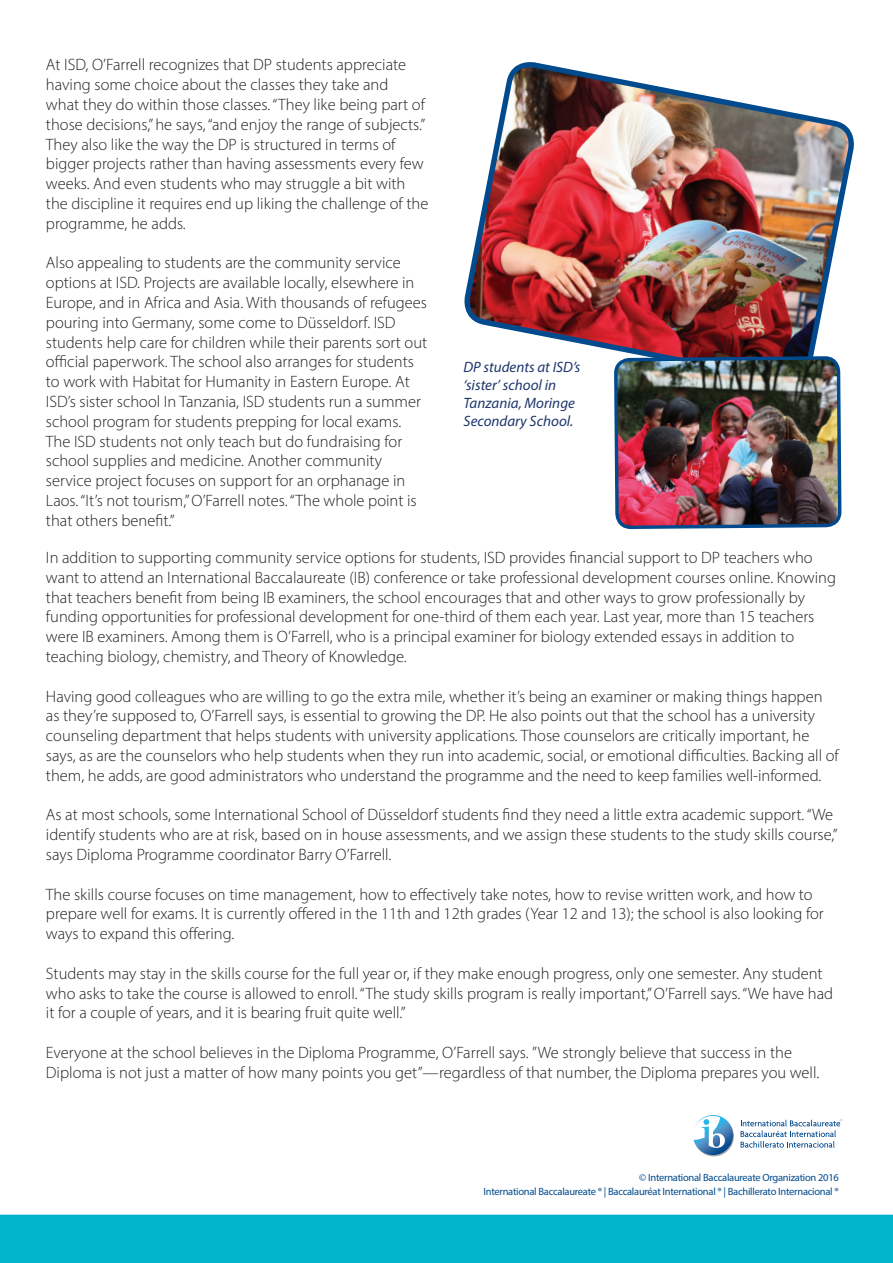
<style>
.page{position:relative;width:893px;height:1263px;background:#fff}
.page>*{position:absolute;margin:0;border:0;box-sizing:border-box;transform-origin:0 0}
.t1{font:300 16.5px/19.8px "Myriad Pro";color:#231f20}
.t2{font:italic 15px/18px "Myriad Pro";color:#1d366c}
.t3{font:10.5px/13.5px "Myriad Pro";letter-spacing:-.025em;color:#004a8d;text-align:right}
</style>
<div class="page">
<div style="left:0;top:1215px;width:893px;height:48px;background:#00b5cb"></div>
<svg style="left:694px;top:1115px;width:40px;height:41px"></svg>
<svg style="left:741px;top:1119px;width:101px;height:29px"></svg>
<img style="left:464px;top:62px;width:390px;height:325px">
<img style="left:616px;top:356px;width:224px;height:173px">
<p class="t1" style="left:46px;top:55px;width:384px">At ISD, O’Farrell recognizes that DP students appreciate having some choice about the classes they take and<br>what they do within those classes. “They like being part of those decisions,” he says, “and enjoy the range of subjects.” They also like the way the DP is structured in terms of bigger projects rather than having assessments every few weeks. And even students who may struggle a bit with the discipline it requires end up liking the challenge of the programme, he adds.</p>
<p class="t1" style="left:46px;top:253px;width:383px">Also appealing to students are the community service options at ISD. Projects are available locally, elsewhere in Europe, and in Africa and Asia. With thousands of refugees pouring into Germany, some come to Düsseldorf. ISD students help care for children while their parents sort out official paperwork. The school also arranges for students to work with Habitat for Humanity in Eastern Europe. At ISD’s sister school In Tanzania, ISD students run a summer school program for students prepping for local exams.<br>The ISD students not only teach but do fundraising for school supplies and medicine. Another community service project focuses on support for an orphanage in Laos. “It’s not tourism,” O’Farrell notes. “The whole point is that others benefit.”</p>
<p class="t2" style="left:464px;top:358px;width:119px">DP students at ISD’s ‘sister’ school in<br>Tanzania, Moringe<br>Secondary School.</p>
<p class="t1" style="left:46px;top:547px;width:792px">In addition to supporting community service options for students, ISD provides financial support to DP teachers who want to attend an International Baccalaureate (IB) conference or take professional development courses online. Knowing that teachers benefit from being IB examiners, the school encourages that and other ways to grow professionally by funding opportunities for professional development for one-third of them each year. Last year, more than 15 teachers were IB examiners. Among them is O’Farrell, who is a principal examiner for biology extended essays in addition to teaching biology, chemistry, and Theory of Knowledge.</p>
<p class="t1" style="left:46px;top:686px;width:794px">Having good colleagues who are willing to go the extra mile, whether it’s being an examiner or making things happen as they’re supposed to, O’Farrell says, is essential to growing the DP. He also points out that the school has a university counseling department that helps students with university applications. Those counselors are critically important, he says, as are the counselors who help students when they run into academic, social, or emotional difficulties. Backing all of them, he adds, are good administrators who understand the programme and the need to keep families well-informed.</p>
<p class="t1" style="left:46px;top:805px;width:793px">As at most schools, some International School of Düsseldorf students find they need a little extra academic support. “We identify students who are at risk, based on in house assessments, and we assign these students to the study skills course,” says Diploma Programme coordinator Barry O’Farrell.</p>
<p class="t1" style="left:46px;top:884px;width:779px">The skills course focuses on time management, how to effectively take notes, how to revise written work, and how to prepare well for exams. It is currently offered in the 11th and 12th grades (Year 12 and 13); the school is also looking for ways to expand this offering.</p>
<p class="t1" style="left:46px;top:963px;width:789px">Students may stay in the skills course for the full year or, if they make enough progress, only one semester. Any student who asks to take the course is allowed to enroll. “The study skills program is really important,” O’Farrell says. “We have had it for a couple of years, and it is bearing fruit quite well.”</p>
<p class="t1" style="left:46px;top:1042px;width:775px">Everyone at the school believes in the Diploma Programme, O’Farrell says. ”We strongly believe that success in the<br>Diploma is not just a matter of how many points you get”—regardless of that number, the Diploma prepares you well.</p>
<p class="t3" style="left:483px;top:1171px;width:357px">© International Baccalaureate Organization 2016<br>International Baccalaureate ® | Baccalauréat International ® | Bachillerato Internacional ®</p>
</div>
